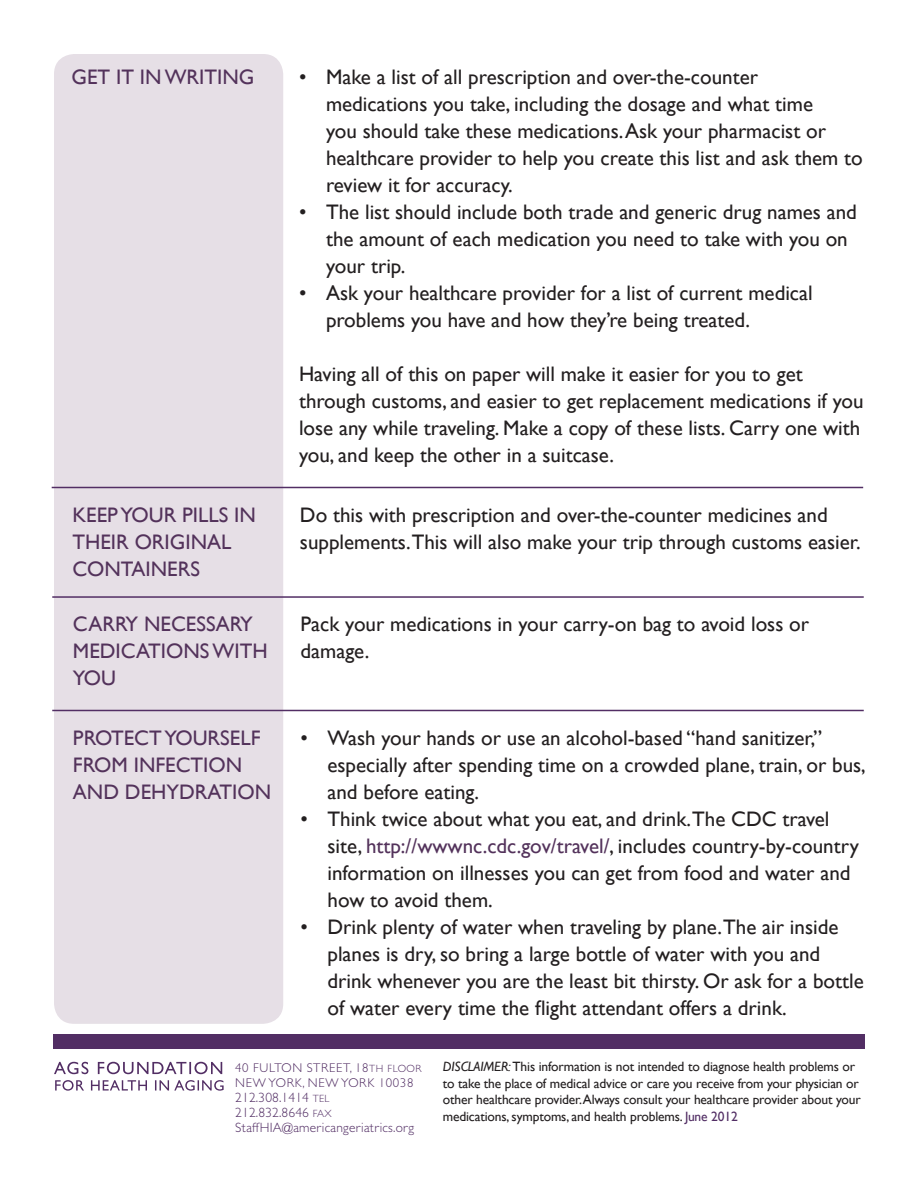
<style>
.page{position:relative;width:918px;height:1188px;background:#fff}
.page>*{position:absolute;margin:0;border:0;box-sizing:border-box;transform-origin:0 0}
.t1{font:21px/27px "Gill Sans";color:#231f20}
.t2{font:21px/27px "Gill Sans";color:#53325b}
.t3{font:13.5px/16.5px "Gill Sans";letter-spacing:-.01em;color:#231f20}
.t4{font:300 13.5px "Gill Sans MT Pro";letter-spacing:.02em;color:#522e64}
.t5{font:300 12.75px "Gill Sans MT Pro";letter-spacing:.05em;color:#522e64}
.s1{color:#53325b}
.s2{font-size:10.5px}
.s3{font-style:italic}
.s4{color:#522e64}
</style>
<div class="page">
<div style="left:53px;top:1034px;width:811px;height:15px;background:#522e64"></div>
<svg style="left:55px;top:1080px;width:169px;height:11px"></svg>
<svg style="left:54px;top:1062px;width:168px;height:12px"></svg>
<div style="left:54px;top:54px;width:229px;height:970px;background:#e6dfe6;border-radius:20px"></div>
<hr style="left:52px;top:487px;width:811px;height:1px;background:#522e64">
<hr style="left:52px;top:596px;width:812px;height:2px;background:#522e64">
<hr style="left:52px;top:710px;width:812px;height:1px;background:#522e64">
<p class="t2" style="left:72px;top:64px;width:184px">GET IT IN WRITING</p>
<p class="t1" style="left:326px;top:64px;width:538px;text-indent:-27px">• Make a list of all prescription and over-the-counter medications you take, including the dosage and what time<br>you should take these medications. Ask your pharmacist or healthcare provider to help you create this list and ask them to review it for accuracy.</p>
<p class="t1" style="left:326px;top:199px;width:533px;text-indent:-27px">• The list should include both trade and generic drug names and the amount of each medication you need to take with you on your trip.</p>
<p class="t1" style="left:326px;top:280px;width:488px;text-indent:-27px">• Ask your healthcare provider for a list of current medical problems you have and how they’re being treated.</p>
<p class="t1" style="left:299px;top:361px;width:566px">Having all of this on paper will make it easier for you to get through customs, and easier to get replacement medications if you lose any while traveling. Make a copy of these lists. Carry one with you, and keep the other in a suitcase.</p>
<p class="t2" style="left:72px;top:501px;width:185px">KEEP YOUR PILLS IN<br>THEIR ORIGINAL<br>CONTAINERS</p>
<p class="t1" style="left:300px;top:501px;width:562px">Do this with prescription and over-the-counter medicines and supplements.This will also make your trip through customs easier.</p>
<p class="t2" style="left:73px;top:611px;width:196px">CARRY NECESSARY<br>MEDICATIONS WITH<br>YOU</p>
<p class="t1" style="left:301px;top:611px;width:510px">Pack your medications in your carry-on bag to avoid loss or damage.</p>
<p class="t2" style="left:73px;top:724px;width:200px">PROTECT YOURSELF<br>FROM INFECTION<br>AND DEHYDRATION</p>
<p class="t1" style="left:328px;top:724px;width:540px;text-indent:-27px">• Wash your hands or use an alcohol-based “hand sanitizer,” especially after spending time on a crowded plane, train, or bus, and before eating.</p>
<p class="t1" style="left:328px;top:805px;width:533px;text-indent:-27px">• Think twice about what you eat, and drink.The CDC travel site, <span class="s1">http://wwwnc.cdc.gov/travel/</span>, includes country-by-country information on illnesses you can get from food and water and how to avoid them.</p>
<p class="t1" style="left:328px;top:913px;width:538px;text-indent:-27px">• Drink plenty of water when traveling by plane.The air inside planes is dry, so bring a large bottle of water with you and drink whenever you are the least bit thirsty. Or ask for a bottle of water every time the flight attendant offers a drink.</p>
<p class="t5" style="left:235px;top:1060px;width:188px">40 FULTON STREET, 18<span class="s2">TH FLOOR</span></p>
<p class="t5" style="left:235px;top:1075px;width:180px">NEW YORK, NEW YORK 10038</p>
<p class="t4" style="left:235px;top:1089px;width:96px">212.308.1414 <span class="s2">TEL</span></p>
<p class="t4" style="left:235px;top:1104px;width:98px">212.832.8646 <span class="s2">FAX</span></p>
<p class="t4" style="left:235px;top:1119px;width:180px">StaffHIA@americangeriatrics.org</p>
<p class="t3" style="left:443px;top:1059px;width:420px"><span class="s3">DISCLAIMER:</span> This information is not intended to diagnose health problems or to take the place of medical advice or care you receive from your physician or other healthcare provider.Always consult your healthcare provider about your medications, symptoms, and health problems. <span class="s4">June 2012</span></p>
</div>
